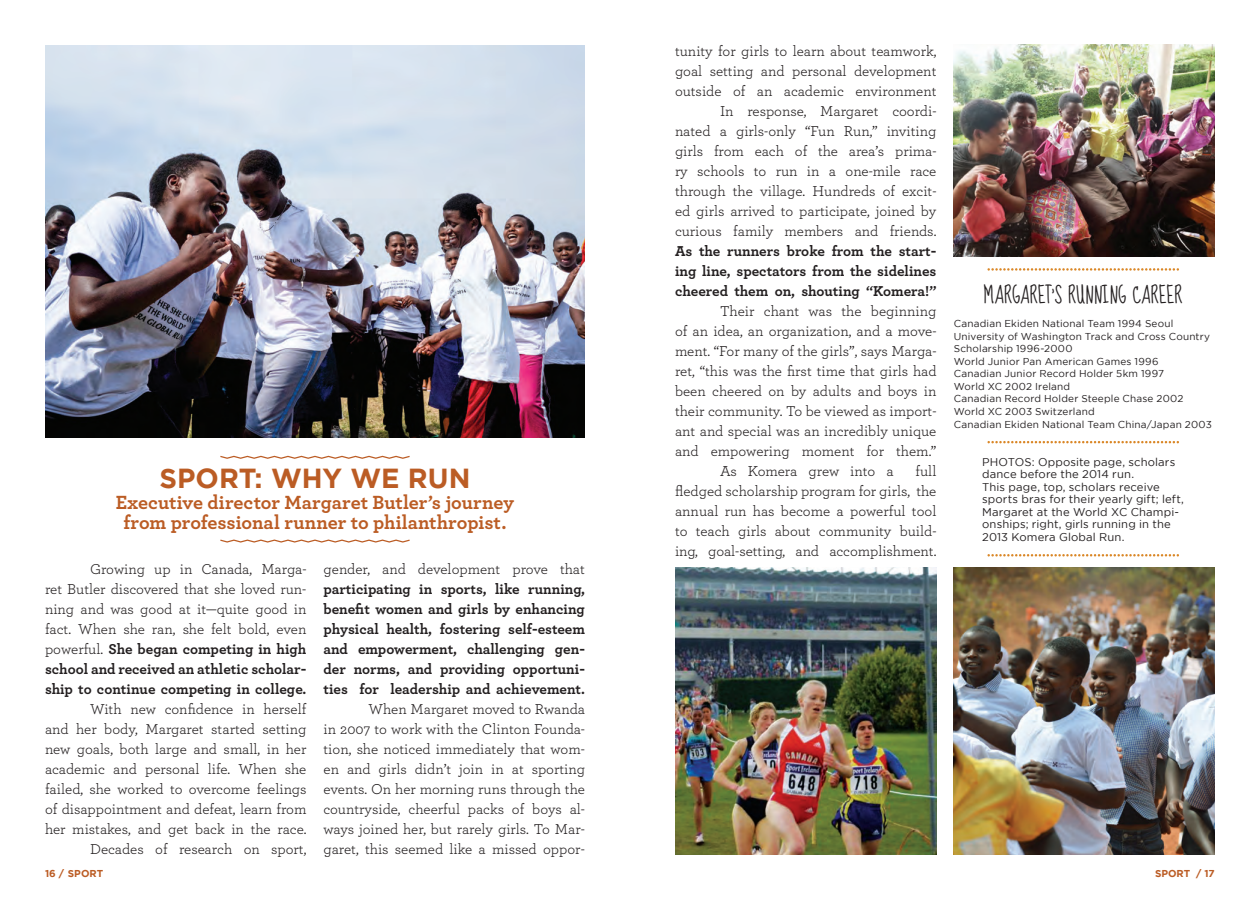
<style>
.page{position:relative;width:1260px;height:900px;background:#fff}
.page>*{position:absolute;margin:0;border:0;box-sizing:border-box;transform-origin:0 0}
.t1{font:700 27.5px "Gotham";color:#bb5c24}
.t2{font:700 20px/20px "Archer";color:#bb5c24;text-align:center}
.t3{font:20px "Sue Ellen Francisco";letter-spacing:-.005em;color:#231f20}
.t4{font:15px/20px "Archer";color:#231f20;text-align:justify}
.t5{font:700 15px/20px "Archer";color:#231f20;text-align:justify}
.t6{font:11.25px/12.5px "Gotham";letter-spacing:.01em;color:#231f20}
.t7{font:10px/12.5px "Gotham";letter-spacing:.02em;color:#231f20}
.t8{font:700 10px "Gotham";color:#bb5c24}
.s1{font-weight:700}
</style>
<div class="page">
<img style="left:954px;top:44px;width:261px;height:212px">
<img style="left:675px;top:568px;width:261px;height:287px">
<img style="left:954px;top:568px;width:261px;height:287px">
<svg style="left:989px;top:441px;width:190px;height:2px"></svg>
<svg style="left:989px;top:268px;width:190px;height:3px"></svg>
<svg style="left:989px;top:554px;width:190px;height:3px"></svg>
<svg style="left:220px;top:455px;width:190px;height:4px"></svg>
<svg style="left:220px;top:539px;width:190px;height:4px"></svg>
<img style="left:45px;top:45px;width:540px;height:393px">
<h1 class="t1" style="left:159px;top:462px;width:313px">SPORT: WHY WE RUN</h1>
<h2 class="t2" style="left:116px;top:491px;width:400px">Executive director Margaret Butler’s journey from professional runner to philanthropist.</h2>
<p class="t4" style="left:45px;top:559px;width:263px;text-indent:45px">Growing up in Canada, Marga&shy;ret Butler discovered that she loved run&shy;ning and was good at it—quite good in fact. When she ran, she felt bold, even powerful. <span class="s1">She began competing in high school and received an athletic scholar&shy;ship to continue competing in college.</span></p>
<p class="t4" style="left:45px;top:699px;width:263px;text-align:right">With new confidence in herself<br>and her body, Margaret started setting new goals, both large and small, in her academic and personal life. When she failed, she worked to overcome feelings of disappointment and defeat, learn from her mistakes, and get back in the race.<br>Decades of research on sport,</p>
<p class="t8" style="left:45px;top:867px;width:60px">16 / SPORT</p>
<p class="t4" style="left:324px;top:559px;width:263px">gender, and development prove that</p>
<p class="t5" style="left:324px;top:578px;width:263px">participating in sports, like running, benefit women and girls by enhancing physical health, fostering self-esteem and empowerment, challenging gen&shy;der norms, and providing opportuni&shy;ties for leadership and achievement.</p>
<p class="t4" style="left:324px;top:699px;width:263px;text-indent:45px">When Margaret moved to Rwanda in 2007 to work with the Clinton Founda&shy;tion, she noticed immediately that wom&shy;en and girls didn’t join in at sporting events. On her morning runs through the countryside, cheerful packs of boys al&shy;ways joined her, but rarely girls. To Mar&shy;garet, this seemed like a missed oppor-</p>
<p class="t4" style="left:675px;top:41px;width:263px;text-align:right">tunity for girls to learn about teamwork, goal setting and personal development outside of an academic environment In response, Margaret coordi-<br>nated a girls-only “Fun Run,” inviting girls from each of the area’s prima&shy;ry schools to run in a one-mile race through the village. Hundreds of excit&shy;ed girls arrived to participate, joined by curious family members and friends.</p>
<p class="t5" style="left:675px;top:240px;width:263px">As the runners broke from the start&shy;ing line, spectators from the sidelines cheered them on, shouting “Komera!”</p>
<p class="t4" style="left:720px;top:301px;width:218px">Their chant was the beginning</p>
<p class="t4" style="left:675px;top:321px;width:263px">of an idea, an organization, and a move-</p>
<p class="t4" style="left:675px;top:341px;width:263px">ment. “For many of the girls”, says Marga-</p>
<p class="t4" style="left:675px;top:361px;width:263px">ret, “this was the first time that girls had</p>
<p class="t4" style="left:675px;top:381px;width:263px">been cheered on by adults and boys in</p>
<p class="t4" style="left:675px;top:401px;width:263px">their community. To be viewed as import-</p>
<p class="t4" style="left:675px;top:421px;width:263px">ant and special was an incredibly unique</p>
<p class="t4" style="left:675px;top:441px;width:263px">and empowering moment for them.”</p>
<p class="t4" style="left:720px;top:461px;width:175px">As Komera grew into a</p>
<p class="t4" style="left:675px;top:461px;width:263px;text-indent:241px">full fledged scholarship program for girls, the annual run has become a powerful tool to teach girls about community build&shy;ing, goal-setting, and accomplishment.</p>
<h2 class="t3" style="left:984px;top:285px;width:201px">MARGARET’S RUNNING CAREER</h2>
<p class="t7" style="left:954px;top:318px;width:258px">Canadian Ekiden National Team 1994 Seoul University of Washington Track and Cross Country Scholarship 1996-2000<br>World Junior Pan American Games 1996<br>Canadian Junior Record Holder 5km 1997<br>World XC 2002 Ireland<br>Canadian Record Holder Steeple Chase 2002<br>World XC 2003 Switzerland</p>
<p class="t7" style="left:954px;top:419px;width:260px">Canadian Ekiden National Team China/Japan 2003</p>
<p class="t6" style="left:982px;top:456px;width:203px">PHOTOS: Opposite page, scholars dance before the 2014 run.<br>This page, top, scholars receive sports bras for their yearly gift; left,<br>Margaret at the World XC Champi&shy;onships; right, girls running in the<br>2013 Komera Global Run.</p>
<p class="t8" style="left:1155px;top:867px;width:61px">SPORT / 17</p>
</div>
